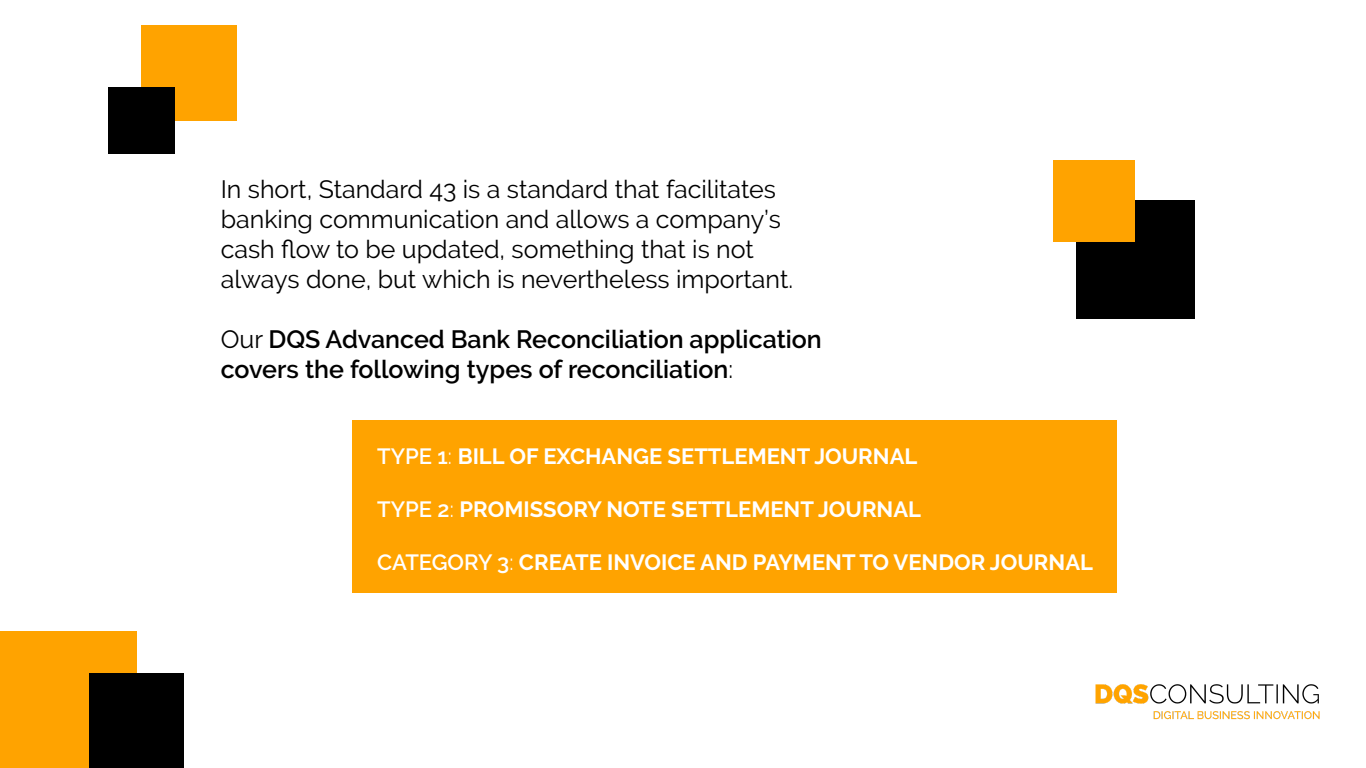
<style>
.page{position:relative;width:1366px;height:768px;background:#fff}
.page>*{position:absolute;margin:0;border:0;box-sizing:border-box;transform-origin:0 0}
.t1{font:25px/30px "Raleway";color:#000}
.t2{font:600 25px/30px "Raleway";color:#000}
.t3{font:700 22px "Raleway";color:#fff}
.s1{font-weight:400}
.s2{font-weight:600}
</style>
<div class="page">
<img style="left:1095px;top:684px;width:225px;height:36px">
<div style="left:352px;top:420px;width:765px;height:173px;background:#ffa300"></div>
<div style="left:1076px;top:201px;width:118px;height:118px;background:#000"></div>
<div style="left:141px;top:25px;width:96px;height:96px;background:#ffa300"></div>
<div style="left:1053px;top:160px;width:82px;height:82px;background:#ffa300"></div>
<div style="left:108px;top:88px;width:66px;height:66px;background:#000"></div>
<div style="left:0;top:632px;width:136px;height:136px;background:#ffa300"></div>
<div style="left:89px;top:674px;width:95px;height:94px;background:#000"></div>
<p class="t1" style="left:221px;top:174px;width:574px">In short, Standard 43 is a standard that facilitates banking communication and allows a company’s cash flow to be updated, something that is not always done, but which is nevertheless important.</p>
<p class="t2" style="left:221px;top:324px;width:603px"><span class="s1">Our</span> DQS Advanced Bank Reconciliation application covers the following types of reconciliation<span class="s1">:</span></p>
<p class="t3" style="left:377px;top:444px;width:542px"><span class="s2">TYPE 1</span><span class="s1">:</span> BILL OF EXCHANGE SETTLEMENT JOURNAL</p>
<p class="t3" style="left:377px;top:497px;width:545px"><span class="s2">TYPE 2</span><span class="s1">:</span> PROMISSORY NOTE SETTLEMENT JOURNAL</p>
<p class="t3" style="left:377px;top:550px;width:717px"><span class="s2">CATEGORY 3</span><span class="s1">:</span> CREATE INVOICE AND PAYMENT TO VENDOR JOURNAL</p>
</div>
